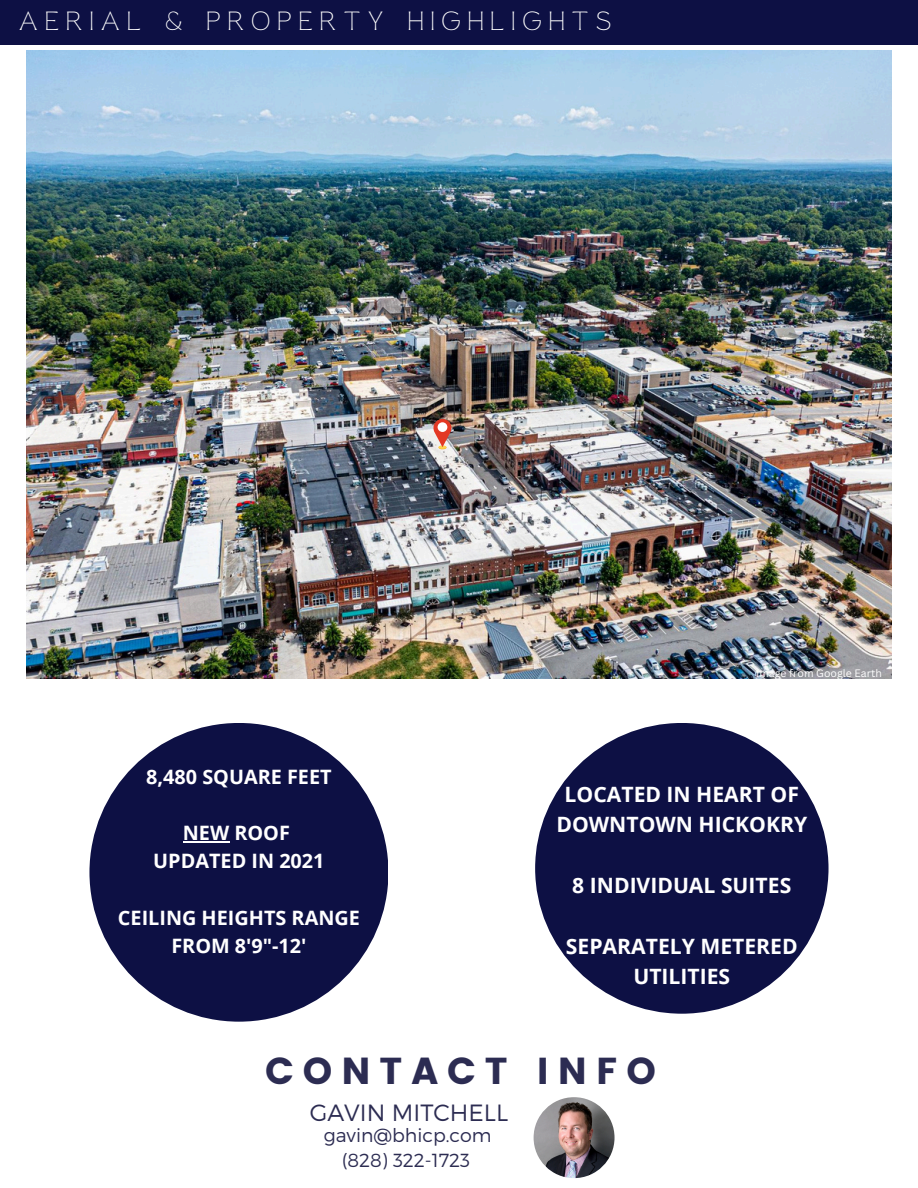
<style>
.page{position:relative;width:918px;height:1188px;background:#fff}
.page>*{position:absolute;margin:0;border:0;box-sizing:border-box;transform-origin:0 0}
.t1{font:37.5px "Poppins";letter-spacing:.24em;color:#2c2c52}
.t2{font:300 23.55px "Montserrat";color:#2c2c52}
.t3{font:22.8px "Reborn";letter-spacing:.245em;color:#fff}
.t4{font:700 21.15px/30.3px "Open Sans";color:#fff;text-align:center}
.t5{font:700 19.8px/28.2px "Open Sans";color:#fff;text-align:center}
.t6{font:300 18.9px "Montserrat";color:#2c2c52}
.t7{font:10.5px "Canva Sans";color:#fff}
</style>
<div class="page">
<div style="left:0;top:0;width:918px;height:45px;background:#0d1044"></div>
<div style="left:89px;top:723px;width:299px;height:299px;background:#0d1044;border-radius:50%"></div>
<div style="left:535px;top:723px;width:293px;height:291px;background:#0d1044;border-radius:50%"></div>
<img style="left:26px;top:50px;width:866px;height:629px">
<img style="left:411px;top:398px;width:40px;height:51px">
<div style="left:438px;top:422px;width:9px;height:10px;background:#fff;border-radius:50%"></div>
<hr style="left:183px;top:841px;width:46px;height:1px;background:#fff">
<img style="left:534px;top:1097px;width:81px;height:81px;border-radius:50%">
<p class="t3" style="left:18px;top:11px;width:596px">AERIAL &amp; PROPERTY HIGHLIGHTS</p>
<h2 class="t7" style="left:756px;top:665px;width:127px">Image from Google Earth</h2>
<h3 class="t5" style="left:146px;top:762px;width:187px">8,480 SQUARE FEET</h3>
<p class="t5" style="left:153px;top:818px;width:173px">NEW ROOF<br>UPDATED IN 2021</p>
<p class="t5" style="left:118px;top:903px;width:243px">CEILING HEIGHTS RANGE<br>FROM 8'9"-12'</p>
<p class="t4" style="left:556px;top:779px;width:252px">LOCATED IN HEART OF<br>DOWNTOWN HICKOKRY</p>
<p class="t4" style="left:572px;top:870px;width:220px">8 INDIVIDUAL SUITES</p>
<p class="t4" style="left:566px;top:930px;width:233px">SEPARATELY METERED<br>UTILITIES</p>
<p class="t1" style="left:265px;top:1050px;width:392px">CONTACT INFO</p>
<h2 class="t2" style="left:310px;top:1098px;width:200px">GAVIN MITCHELL</h2>
<h2 class="t6" style="left:324px;top:1123px;width:169px">gavin@bhicp.com</h2>
<h3 class="t6" style="left:342px;top:1148px;width:130px">(828) 322-1723</h3>
</div>
